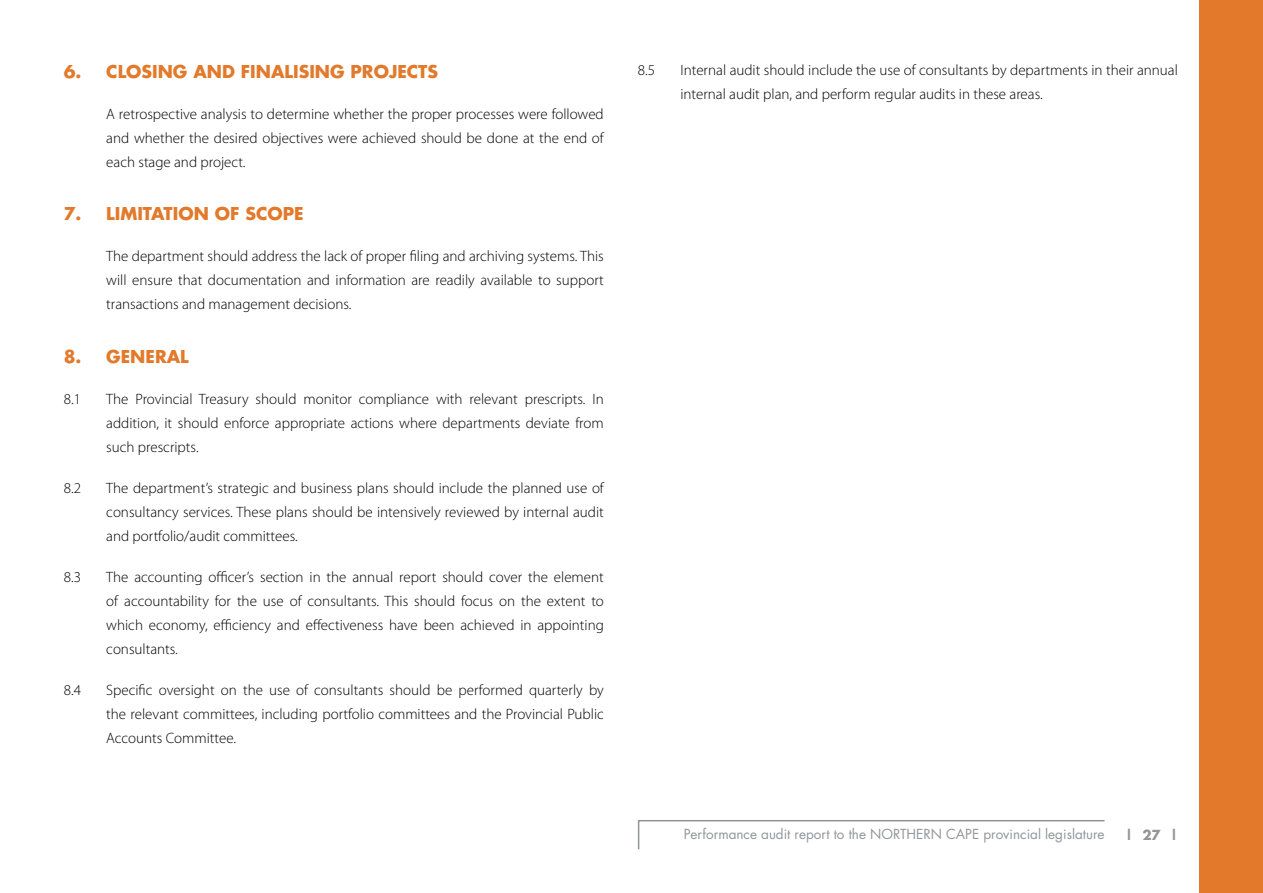
<style>
.page{position:relative;width:1263px;height:893px;background:#fff}
.page>*{position:absolute;margin:0;border:0;box-sizing:border-box;transform-origin:0 0}
.t1{font:700 17.25px "Futura";color:#e2792b}
.t2{font:300 15px/24px "Myriad Pro";color:#000;text-align:justify}
.t3{font:13.5px "Futura";color:#939598}
.t4{font:700 13.5px "Futura";color:#939598}
</style>
<div class="page">
<svg style="left:637px;top:820px;width:468px;height:30px"></svg>
<div style="left:1199px;top:0;width:64px;height:893px;background:#e2792b"></div>
<p class="t1" style="left:64px;top:59px;width:67px">6. CLOSING</p>
<p class="t1" style="left:193px;top:59px;width:15px">AND</p>
<p class="t1" style="left:241px;top:59px;width:12px">FINALISING</p>
<p class="t1" style="left:351px;top:59px;width:14px">PRO</p>
<p class="t1" style="left:389px;top:59px;width:20px">JECTS</p>
<p class="t2" style="left:106px;top:102px;width:499px">A retrospective analysis to determine whether the proper processes were followed and whether the desired objectives were achieved should be done at the end of each stage and project.</p>
<p class="t1" style="left:64px;top:202px;width:63px">7. LIMITATION</p>
<p class="t1" style="left:215px;top:202px;width:43px">OF SCOPE</p>
<p class="t2" style="left:106px;top:245px;width:499px">The department should address the lack of proper filing and archiving systems. This will ensure that documentation and information are readily available to support transactions and management decisions.</p>
<p class="t1" style="left:64px;top:345px;width:70px">8. GENERAL</p>
<p class="t2" style="left:64px;top:387px;width:19px">8.1</p>
<p class="t2" style="left:106px;top:387px;width:499px">The Provincial Treasury should monitor compliance with relevant prescripts. In addition, it should enforce appropriate actions where departments deviate from such prescripts.</p>
<p class="t2" style="left:64px;top:476px;width:19px">8.2</p>
<p class="t2" style="left:106px;top:476px;width:499px">The department’s strategic and business plans should include the planned use of consultancy services. These plans should be intensively reviewed by internal audit and portfolio/audit committees.</p>
<p class="t2" style="left:64px;top:565px;width:19px">8.3</p>
<p class="t2" style="left:106px;top:565px;width:499px">The accounting officer’s section in the annual report should cover the element of accountability for the use of consultants. This should focus on the extent to which economy, efficiency and effectiveness have been achieved in appointing consultants.</p>
<p class="t2" style="left:64px;top:678px;width:19px">8.4</p>
<p class="t2" style="left:106px;top:678px;width:499px">Specific oversight on the use of consultants should be performed quarterly by the relevant committees, including portfolio committees and the Provincial Public Accounts Committee.</p>
<p class="t2" style="left:638px;top:58px;width:19px">8.5</p>
<p class="t2" style="left:680px;top:58px;width:499px">Internal audit should include the use of consultants by departments in their annual internal audit plan, and perform regular audits in these areas.</p>
<p class="t3" style="left:684px;top:824px;width:422px">Performance audit report to the northern cape provincial legislature</p>
<p class="t4" style="left:1125px;top:825px;width:54px">| 27 |</p>
</div>
